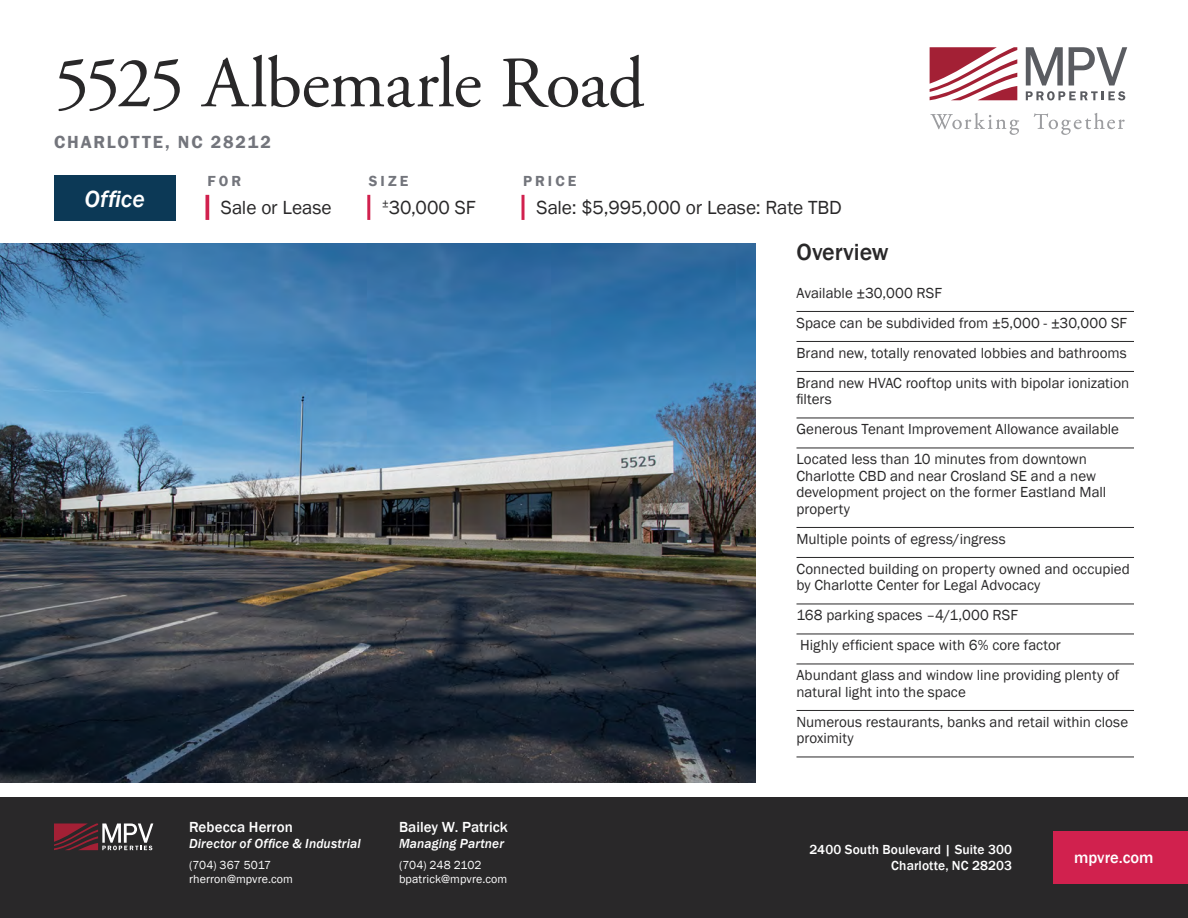
<style>
.page{position:relative;width:1188px;height:918px;background:#fff}
.page>*{position:absolute;margin:0;border:0;box-sizing:border-box;transform-origin:0 0}
.t1{font:72px "Adobe Garamond Pro";letter-spacing:-.015em;color:#292829}
.t2{font:500 24px "Franklin Gothic";letter-spacing:-.005em;color:#292829}
.t3{font:italic 500 24px "Franklin Gothic";color:#fff}
.t4{font:19.5px "Franklin Gothic";letter-spacing:-.005em;color:#292829}
.t5{font:600 18px "Franklin Gothic";letter-spacing:.1em;color:#73757c}
.t6{font:500 16.5px "Franklin Gothic";color:#fff}
.t7{font:15px/30px "Franklin Gothic";color:#292829}
.t8{font:500 15px "Franklin Gothic";letter-spacing:.005em;color:#fff}
.t9{font:600 15px "Franklin Gothic";letter-spacing:.205em;color:#73757c}
.t10{font:500 13.5px/16.2px "Franklin Gothic";letter-spacing:.01em;color:#fff;text-align:right}
.t11{font:italic 500 13.5px "Franklin Gothic";letter-spacing:.005em;color:#fff}
.t12{font:12px/14.4px "Franklin Gothic";letter-spacing:.01em;color:#fff}
.t13{font:11.4px "Franklin Gothic";color:#292829}
</style>
<div class="page">
<img style="left:0;top:243px;width:756px;height:540px">
<hr style="left:796px;top:311px;width:338px;height:1px;background:#292829">
<hr style="left:796px;top:341px;width:338px;height:1px;background:#292829">
<hr style="left:796px;top:371px;width:338px;height:1px;background:#292829">
<hr style="left:796px;top:418px;width:338px;height:1px;background:#292829">
<hr style="left:796px;top:448px;width:338px;height:1px;background:#292829">
<hr style="left:796px;top:527px;width:338px;height:1px;background:#292829">
<hr style="left:796px;top:557px;width:338px;height:1px;background:#292829">
<hr style="left:796px;top:604px;width:338px;height:1px;background:#292829">
<hr style="left:796px;top:634px;width:338px;height:1px;background:#292829">
<hr style="left:796px;top:664px;width:338px;height:1px;background:#292829">
<hr style="left:796px;top:710px;width:338px;height:1px;background:#292829">
<hr style="left:796px;top:757px;width:338px;height:1px;background:#292829">
<hr style="left:367px;top:195px;width:3px;height:25px;background:#d1214e">
<hr style="left:522px;top:195px;width:3px;height:25px;background:#d1214e">
<hr style="left:206px;top:195px;width:3px;height:25px;background:#d1214e">
<div style="left:54px;top:176px;width:122px;height:45px;background:#0c3956"></div>
<div style="left:0;top:796px;width:1188px;height:122px;background:#292829"></div>
<div style="left:1053px;top:831px;width:135px;height:53px;background:#d1214e"></div>
<svg style="left:54px;top:824px;width:99px;height:26px"></svg>
<svg style="left:1026px;top:47px;width:101px;height:53px"></svg>
<svg style="left:930px;top:47px;width:87px;height:53px"></svg>
<svg style="left:930px;top:113px;width:89px;height:22px"></svg>
<svg style="left:1034px;top:113px;width:91px;height:22px"></svg>
<h1 class="t1" style="left:54px;top:40px;width:592px">5525 Albemarle Road</h1>
<p class="t5" style="left:54px;top:131px;width:218px">CHARLOTTE, NC 28212</p>
<h2 class="t3" style="left:85px;top:184px;width:62px">Office</h2>
<p class="t9" style="left:207px;top:172px;width:35px">FOR</p>
<p class="t9" style="left:369px;top:172px;width:41px">SIZE</p>
<p class="t9" style="left:523px;top:172px;width:55px">PRICE</p>
<h3 class="t4" style="left:221px;top:195px;width:112px">Sale or Lease</h3>
<p class="t13" style="left:382px;top:196px;width:8px">±</p>
<h3 class="t4" style="left:389px;top:195px;width:88px">30,000 SF</h3>
<h3 class="t4" style="left:537px;top:195px;width:307px">Sale: $5,995,000 or Lease: Rate TBD</h3>
<p class="t8" style="left:189px;top:817px;width:105px">Rebecca Herron</p>
<p class="t11" style="left:189px;top:835px;width:173px">Director of Office &amp; Industrial</p>
<p class="t12" style="left:189px;top:858px;width:106px">(704) 367 5017 rherron@mpvre.com</p>
<p class="t8" style="left:399px;top:817px;width:110px">Bailey W. Patrick</p>
<p class="t11" style="left:399px;top:835px;width:107px">Managing Partner</p>
<p class="t12" style="left:399px;top:858px;width:110px">(704) 248 2102 bpatrick@mpvre.com</p>
<h2 class="t2" style="left:796px;top:237px;width:94px">Overview</h2>
<p class="t7" style="left:796px;top:278px;width:334px">Available ±30,000 RSF<br>Space can be subdivided from ±5,000 - ±30,000 SF Brand new, totally renovated lobbies and bathrooms Brand new HVAC rooftop units with bipolar ionization</p>
<p class="t7" style="left:796px;top:385px;width:324px">filters<br>Generous Tenant Improvement Allowance available<br>Located less than 10 minutes from downtown</p>
<p class="t7" style="left:796px;top:468px;width:311px;line-height:16.5px">Charlotte CBD and near Crosland SE and a new development project on the former Eastland Mall property</p>
<p class="t7" style="left:796px;top:524px;width:335px">Multiple points of egress/ingress<br>Connected building on property owned and occupied</p>
<p class="t7" style="left:796px;top:571px;width:324px">by Charlotte Center for Legal Advocacy<br>168 parking spaces –4/1,000 RSF<br>Highly efficient space with 6% core factor Abundant glass and window line providing plenty of</p>
<p class="t7" style="left:796px;top:677px;width:333px">natural light into the space<br>Numerous restaurants, banks and retail within close</p>
<p class="t7" style="left:796px;top:724px;width:59px">proximity</p>
<p class="t10" style="left:809px;top:841px;width:204px">2400 South Boulevard | Suite 300<br>Charlotte, NC 28203</p>
<p class="t6" style="left:1074px;top:847px;width:81px">mpvre.com</p>
</div>
